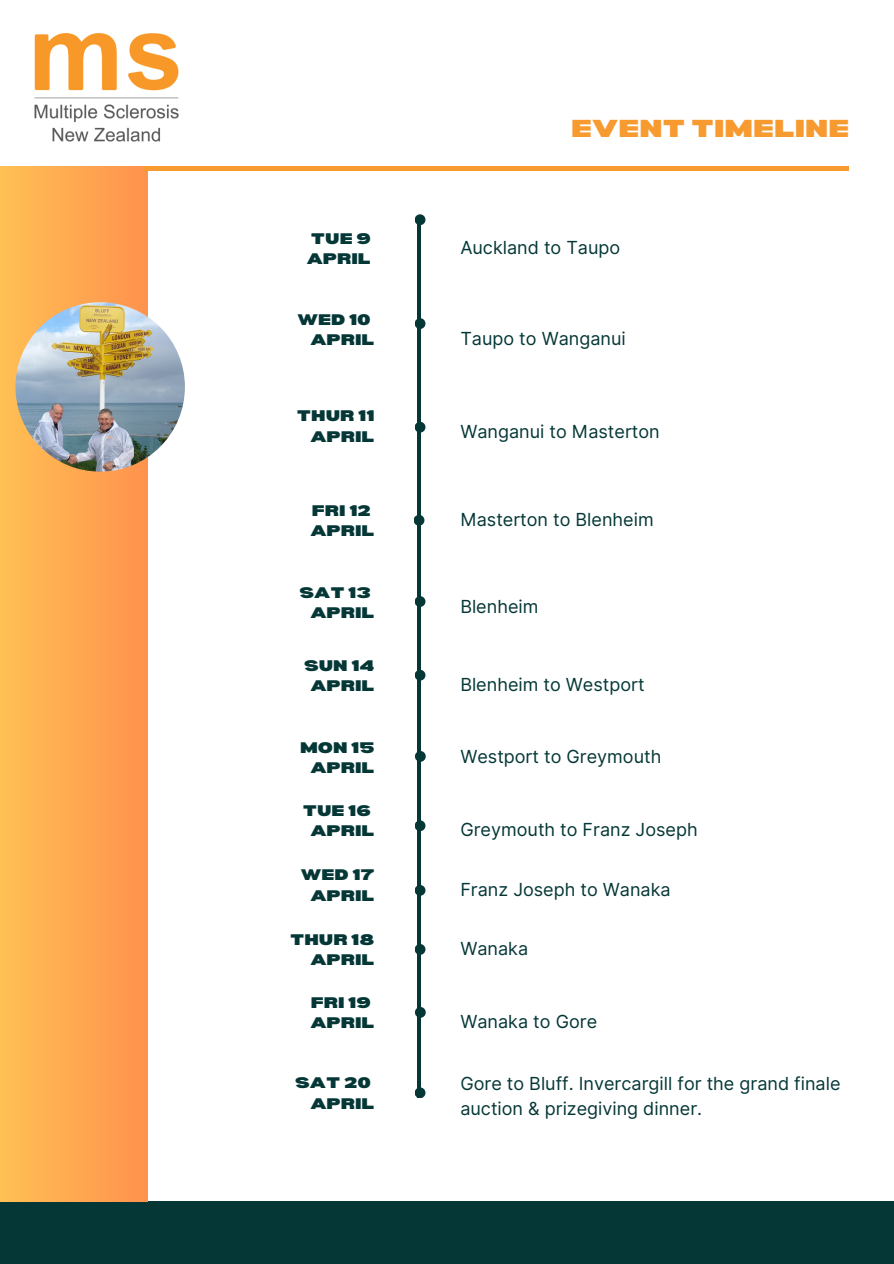
<style>
.page{position:relative;width:894px;height:1264px;background:#fff}
.page>*{position:absolute;margin:0;border:0;box-sizing:border-box;transform-origin:0 0}
.t1{font:900 expanded 24px "Bernoru";color:#f79b31}
.t2{font:18px/24.8px "Inter";color:#053737}
.t3{font:900 expanded 15px "Bernoru";color:#053737}
</style>
<div class="page">
<div style="left:0;top:1201px;width:893px;height:62px;background:#053737"></div>
<div style="left:0;top:166px;width:148px;height:1035px;background:linear-gradient(to right,#ffc054,#ff924d)"></div>
<img style="left:15px;top:302px;width:170px;height:169px;border-radius:50%">
<hr style="left:417px;top:218px;width:3px;height:879px;background:#053737">
<div style="left:414px;top:1087px;width:11px;height:11px;background:#053737;border-radius:50%"></div>
<div style="left:414px;top:885px;width:11px;height:10px;background:#053737;border-radius:50%"></div>
<div style="left:414px;top:944px;width:11px;height:10px;background:#053737;border-radius:50%"></div>
<div style="left:415px;top:1006px;width:10px;height:11px;background:#053737;border-radius:50%"></div>
<div style="left:414px;top:669px;width:11px;height:11px;background:#053737;border-radius:50%"></div>
<div style="left:415px;top:751px;width:10px;height:10px;background:#053737;border-radius:50%"></div>
<div style="left:414px;top:820px;width:11px;height:11px;background:#053737;border-radius:50%"></div>
<div style="left:414px;top:214px;width:11px;height:11px;background:#053737;border-radius:50%"></div>
<div style="left:414px;top:318px;width:11px;height:11px;background:#053737;border-radius:50%"></div>
<div style="left:414px;top:422px;width:11px;height:10px;background:#053737;border-radius:50%"></div>
<div style="left:414px;top:596px;width:11px;height:11px;background:#053737;border-radius:50%"></div>
<div style="left:413px;top:515px;width:11px;height:10px;background:#053737;border-radius:50%"></div>
<hr style="left:143px;top:166px;width:705px;height:4px;background:#f79b31">
<img style="left:34px;top:33px;width:145px;height:109px">
<p class="t3" style="left:311px;top:230px;width:61px">TUE 9</p>
<p class="t3" style="left:307px;top:250px;width:66px">APRIL</p>
<p class="t3" style="left:297px;top:310px;width:75px">WED 10</p>
<p class="t3" style="left:310px;top:331px;width:66px">APRIL</p>
<p class="t3" style="left:297px;top:407px;width:79px">THUR 11</p>
<p class="t3" style="left:310px;top:428px;width:66px">APRIL</p>
<p class="t3" style="left:312px;top:502px;width:61px">FRI 12</p>
<p class="t3" style="left:310px;top:522px;width:66px">APRIL</p>
<p class="t3" style="left:299px;top:584px;width:73px">SAT 13</p>
<p class="t3" style="left:310px;top:604px;width:66px">APRIL</p>
<p class="t3" style="left:304px;top:656px;width:72px">SUN 14</p>
<p class="t3" style="left:310px;top:677px;width:66px">APRIL</p>
<p class="t3" style="left:300px;top:739px;width:76px">MON 15</p>
<p class="t3" style="left:310px;top:759px;width:66px">APRIL</p>
<p class="t3" style="left:303px;top:802px;width:70px">TUE 16</p>
<p class="t3" style="left:310px;top:822px;width:66px">APRIL</p>
<p class="t3" style="left:301px;top:866px;width:75px">WED 17</p>
<p class="t3" style="left:310px;top:886px;width:66px">APRIL</p>
<p class="t3" style="left:290px;top:931px;width:86px">THUR 18</p>
<p class="t3" style="left:310px;top:951px;width:66px">APRIL</p>
<p class="t3" style="left:310px;top:993px;width:62px">FRI 19</p>
<p class="t3" style="left:310px;top:1014px;width:66px">APRIL</p>
<p class="t3" style="left:295px;top:1074px;width:77px">SAT 20</p>
<p class="t3" style="left:310px;top:1094px;width:66px">APRIL</p>
<p class="t1" style="left:571px;top:115px;width:279px">EVENT TIMELINE</p>
<p class="t2" style="left:460px;top:235px;width:161px">Auckland to Taupo</p>
<p class="t2" style="left:460px;top:326px;width:167px">Taupo to Wanganui</p>
<p class="t2" style="left:460px;top:419px;width:201px">Wanganui to Masterton</p>
<p class="t2" style="left:460px;top:507px;width:195px">Masterton to Blenheim</p>
<p class="t2" style="left:460px;top:593px;width:80px">Blenheim</p>
<p class="t2" style="left:460px;top:671px;width:186px">Blenheim to Westport</p>
<p class="t2" style="left:460px;top:744px;width:202px">Westport to Greymouth</p>
<p class="t2" style="left:460px;top:816px;width:239px">Greymouth to Franz Joseph</p>
<p class="t2" style="left:460px;top:877px;width:212px">Franz Joseph to Wanaka</p>
<p class="t2" style="left:460px;top:936px;width:69px">Wanaka</p>
<p class="t2" style="left:460px;top:1009px;width:138px">Wanaka to Gore</p>
<p class="t2" style="left:460px;top:1071px;width:381px">Gore to Bluff. Invercargill for the grand finale auction &amp; prizegiving dinner.</p>
</div>
